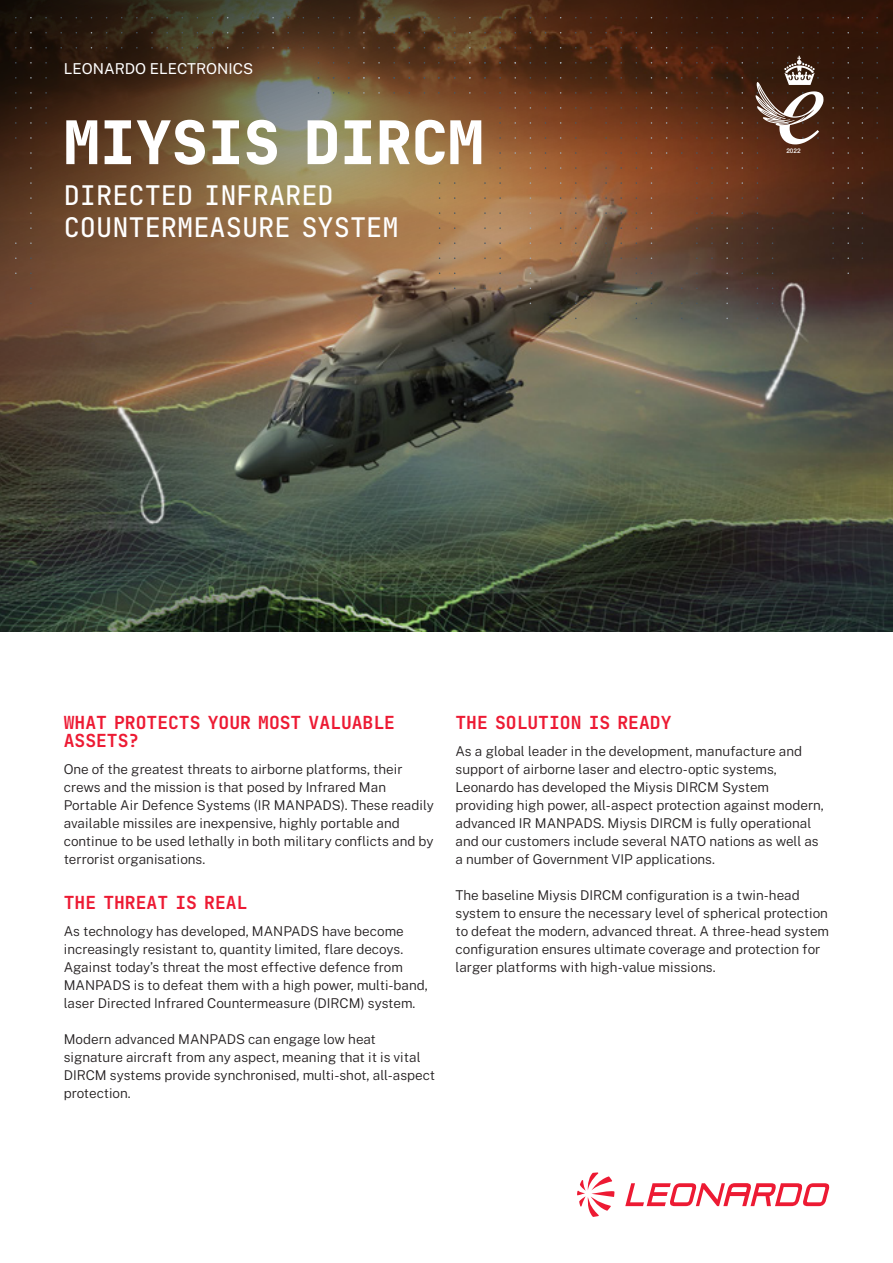
<style>
.page{position:relative;width:893px;height:1263px;background:#fff}
.page>*{position:absolute;margin:0;border:0;box-sizing:border-box;transform-origin:0 0}
.t1{font:800 60px "Tekne LDO";color:#fff}
.t2{font:500 27px/31.5px "Tekne LDO";color:#fff}
.t3{font:18px/18px "Tekne LDO Variable";color:#ed1a33}
.t4{font:15px "Public Sans";color:#fff}
.t5{font:300 13.5px/18px "Public Sans";color:#231f20}
.t6{font:500 6.45px "Helvetica Neue LT Pro";color:#fff}
</style>
<div class="page">
<img style="left:0;top:471px;width:893px;height:160px">
<img style="left:0;top:0;width:893px;height:471px">
<svg style="left:756px;top:56px;width:68px;height:88px"></svg>
<svg style="left:625px;top:1183px;width:71px;height:23px"></svg>
<svg style="left:776px;top:1183px;width:53px;height:23px"></svg>
<svg style="left:696px;top:1183px;width:80px;height:23px"></svg>
<svg style="left:577px;top:1172px;width:37px;height:45px"></svg>
<p class="t4" style="left:64px;top:58px;width:191px">LEONARDO ELECTRONICS</p>
<h1 class="t1" style="left:64px;top:97px;width:421px">MIYSIS DIRCM</h1>
<h2 class="t2" style="left:64px;top:180px;width:336px">DIRECTED INFRARED<br>COUNTERMEASURE SYSTEM</h2>
<p class="t6" style="left:786px;top:147px;width:16px">2022</p>
<h3 class="t3" style="left:64px;top:714px;width:333px">WHAT PROTECTS YOUR MOST VALUABLE<br>ASSETS?</h3>
<p class="t5" style="left:64px;top:759px;width:372px">One of the greatest threats to airborne platforms, their crews and the mission is that posed by Infrared Man Portable Air Defence Systems (IR MANPADS). These readily available missiles are inexpensive, highly portable and continue to be used lethally in both military conflicts and by terrorist organisations.</p>
<h3 class="t3" style="left:64px;top:894px;width:185px">THE THREAT IS REAL</h3>
<p class="t5" style="left:64px;top:921px;width:366px">As technology has developed, MANPADS have become increasingly resistant to, quantity limited, flare decoys.<br>Against today’s threat the most effective defence from MANPADS is to defeat them with a high power, multi-band, laser Directed Infrared Countermeasure (DIRCM) system.</p>
<p class="t5" style="left:64px;top:1029px;width:373px">Modern advanced MANPADS can engage low heat signature aircraft from any aspect, meaning that it is vital DIRCM systems provide synchronised, multi-shot, all-aspect protection.</p>
<h3 class="t3" style="left:455px;top:714px;width:218px">THE SOLUTION IS READY</h3>
<p class="t5" style="left:455px;top:741px;width:370px">As a global leader in the development, manufacture and support of airborne laser and electro-optic systems, Leonardo has developed the Miysis DIRCM System providing high power, all-aspect protection against modern, advanced IR MANPADS. Miysis DIRCM is fully operational and our customers include several NATO nations as well as a number of Government VIP applications.</p>
<p class="t5" style="left:455px;top:885px;width:375px">The baseline Miysis DIRCM configuration is a twin-head system to ensure the necessary level of spherical protection to defeat the modern, advanced threat. A three-head system configuration ensures ultimate coverage and protection for larger platforms with high-value missions.</p>
</div>
